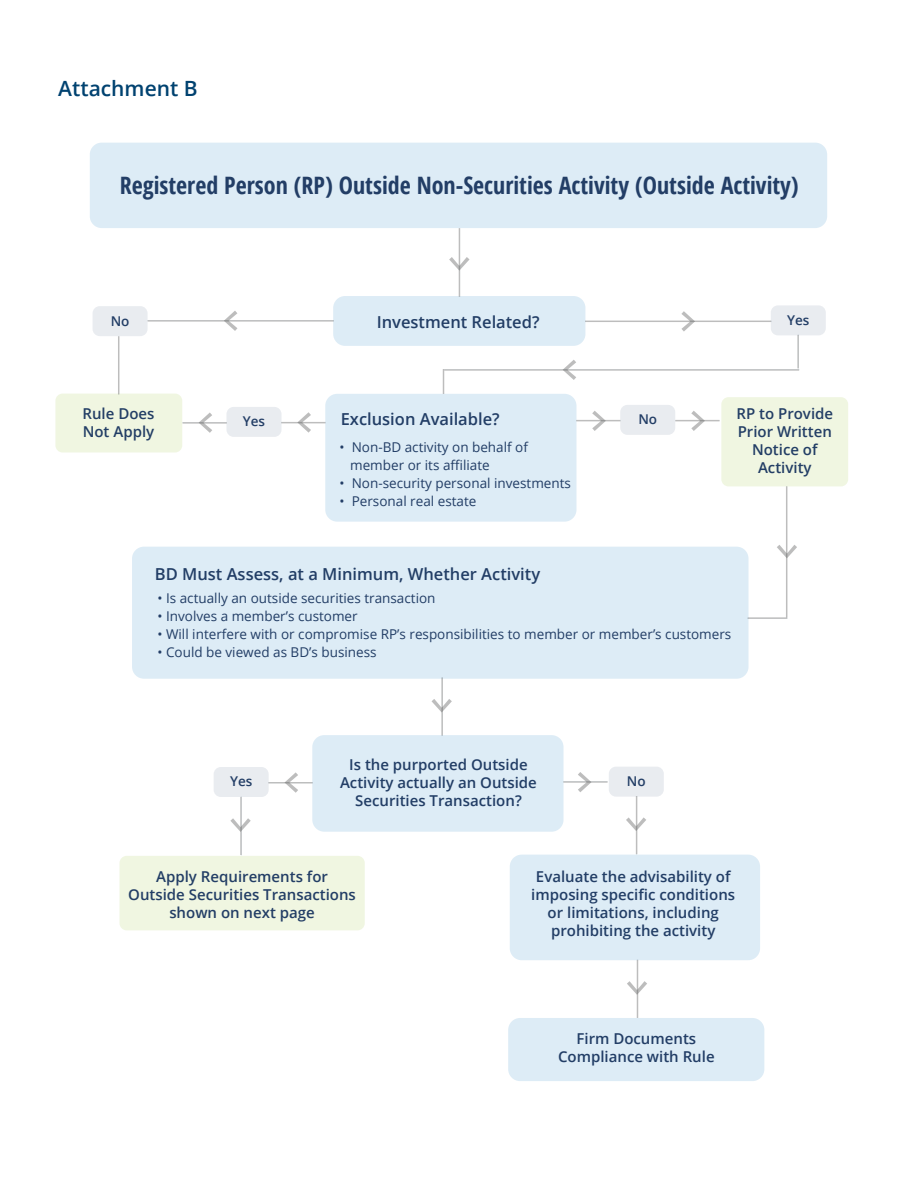
<style>
.page{position:relative;width:918px;height:1188px;background:#fff}
.page>*{position:absolute;margin:0;border:0;box-sizing:border-box;transform-origin:0 0}
.t1{font:700 condensed 24px "Open Sans";color:#233e66}
.t2{font:600 21px "Open Sans";color:#004270}
.t3{font:600 16.5px "Open Sans";color:#233e66}
.t4{font:600 15px/18px "Open Sans";color:#233e66;text-align:center}
.t5{font:13.5px/18px "Open Sans";color:#233e66}
.t6{font:600 13.5px "Open Sans";color:#233e66}
</style>
<div class="page">
<div style="left:510px;top:855px;width:250px;height:105px;background:#ddecf6;border-radius:12px"></div>
<div style="left:90px;top:143px;width:737px;height:85px;background:#ddecf6;border-radius:12px"></div>
<div style="left:333px;top:296px;width:252px;height:50px;background:#ddecf6;border-radius:12px"></div>
<div style="left:93px;top:306px;width:55px;height:30px;background:#e9ecf0;border-radius:7px"></div>
<div style="left:325px;top:394px;width:252px;height:128px;background:#ddecf6;border-radius:12px"></div>
<div style="left:55px;top:394px;width:127px;height:59px;background:#f0f6e1;border-radius:7px"></div>
<svg style="left:225px;top:311px;width:12px;height:20px"></svg>
<div style="left:721px;top:397px;width:127px;height:89px;background:#f0f6e1;border-radius:7px"></div>
<hr style="left:148px;top:320px;width:186px;height:2px;background:#595a5a">
<div style="left:132px;top:547px;width:617px;height:132px;background:#ddecf6;border-radius:12px"></div>
<div style="left:312px;top:735px;width:252px;height:97px;background:#ddecf6;border-radius:12px"></div>
<div style="left:119px;top:856px;width:246px;height:74px;background:#f0f6e1;border-radius:7px"></div>
<hr style="left:797px;top:335px;width:2px;height:33px;background:#595a5a">
<hr style="left:444px;top:369px;width:355px;height:2px;background:#595a5a">
<svg style="left:443px;top:369px;width:1px;height:25px"></svg>
<hr style="left:118px;top:336px;width:1px;height:58px;background:#595a5a">
<svg style="left:563px;top:360px;width:13px;height:20px"></svg>
<hr style="left:281px;top:422px;width:45px;height:1px;background:#595a5a">
<svg style="left:297px;top:412px;width:14px;height:21px"></svg>
<hr style="left:786px;top:486px;width:1px;height:131px;background:#595a5a">
<hr style="left:748px;top:617px;width:39px;height:2px;background:#595a5a">
<svg style="left:777px;top:545px;width:20px;height:13px"></svg>
<hr style="left:459px;top:228px;width:1px;height:69px;background:#595a5a">
<div style="left:508px;top:1018px;width:256px;height:63px;background:#ddecf6;border-radius:12px"></div>
<svg style="left:449px;top:257px;width:21px;height:14px"></svg>
<div style="left:771px;top:305px;width:55px;height:30px;background:#e9ecf0;border-radius:7px"></div>
<div style="left:226px;top:407px;width:56px;height:30px;background:#e9ecf0;border-radius:7px"></div>
<hr style="left:183px;top:422px;width:44px;height:2px;background:#595a5a">
<svg style="left:199px;top:412px;width:13px;height:21px"></svg>
<div style="left:620px;top:405px;width:55px;height:30px;background:#e9ecf0;border-radius:7px"></div>
<svg style="left:681px;top:311px;width:14px;height:21px"></svg>
<hr style="left:585px;top:321px;width:186px;height:1px;background:#595a5a">
<hr style="left:576px;top:420px;width:44px;height:1px;background:#595a5a">
<svg style="left:592px;top:411px;width:14px;height:20px"></svg>
<hr style="left:675px;top:420px;width:45px;height:1px;background:#595a5a">
<svg style="left:691px;top:411px;width:14px;height:20px"></svg>
<hr style="left:268px;top:782px;width:45px;height:2px;background:#595a5a">
<svg style="left:285px;top:772px;width:13px;height:21px"></svg>
<div style="left:214px;top:767px;width:55px;height:30px;background:#e9ecf0;border-radius:7px"></div>
<div style="left:609px;top:767px;width:55px;height:30px;background:#e9ecf0;border-radius:7px"></div>
<hr style="left:563px;top:781px;width:45px;height:2px;background:#595a5a">
<svg style="left:578px;top:772px;width:13px;height:20px"></svg>
<hr style="left:240px;top:797px;width:2px;height:58px;background:#595a5a">
<svg style="left:230px;top:818px;width:21px;height:14px"></svg>
<hr style="left:636px;top:796px;width:1px;height:58px;background:#595a5a">
<svg style="left:626px;top:817px;width:20px;height:14px"></svg>
<hr style="left:637px;top:960px;width:1px;height:58px;background:#595a5a">
<svg style="left:627px;top:981px;width:20px;height:14px"></svg>
<hr style="left:441px;top:677px;width:2px;height:59px;background:#595a5a">
<svg style="left:432px;top:699px;width:20px;height:14px"></svg>
<h2 class="t2" style="left:58px;top:74px;width:141px">Attachment B</h2>
<h1 class="t1" style="left:120px;top:169px;width:681px">Registered Person (RP) Outside Non-Securities Activity (Outside Activity)</h1>
<p class="t6" style="left:111px;top:311px;width:20px">No</p>
<p class="t3" style="left:377px;top:310px;width:164px">Investment Related?</p>
<p class="t6" style="left:787px;top:311px;width:24px">Yes</p>
<p class="t4" style="left:83px;top:404px;width:73px;text-align:left">Rule Does<br>Not Apply</p>
<p class="t4" style="left:736px;top:405px;width:98px">RP to Provide<br>Prior Written<br>Notice of<br>Activity</p>
<p class="t3" style="left:341px;top:408px;width:160px">Exclusion Available?</p>
<p class="t5" style="left:350px;top:437px;width:179px;text-indent:-11px">• Non-BD activity on behalf of member or its affiliate</p>
<p class="t5" style="left:340px;top:473px;width:233px">• Non-security personal investments</p>
<p class="t5" style="left:340px;top:491px;width:138px">• Personal real estate</p>
<p class="t6" style="left:243px;top:412px;width:24px">Yes</p>
<p class="t6" style="left:638px;top:410px;width:20px">No</p>
<p class="t3" style="left:155px;top:562px;width:387px">BD Must Assess, at a Minimum, Whether Activity</p>
<p class="t5" style="left:157px;top:589px;width:280px">• Is actually an outside securities transaction</p>
<p class="t5" style="left:157px;top:607px;width:202px">• Involves a member’s customer</p>
<p class="t5" style="left:157px;top:625px;width:575px">• Will interfere with or compromise RP’s responsibilities to member or member’s customers</p>
<p class="t5" style="left:157px;top:643px;width:221px">• Could be viewed as BD’s business</p>
<p class="t4" style="left:340px;top:755px;width:198px">Is the purported Outside<br>Activity actually an Outside<br>Securities Transaction?</p>
<p class="t6" style="left:230px;top:772px;width:24px">Yes</p>
<p class="t6" style="left:627px;top:772px;width:20px">No</p>
<p class="t4" style="left:128px;top:867px;width:229px">Apply Requirements for<br>Outside Securities Transactions shown on next page</p>
<p class="t4" style="left:531px;top:867px;width:205px">Evaluate the advisability of imposing specific conditions or limitations, including prohibiting the activity</p>
<p class="t4" style="left:558px;top:1029px;width:158px">Firm Documents<br>Compliance with Rule</p>
</div>
